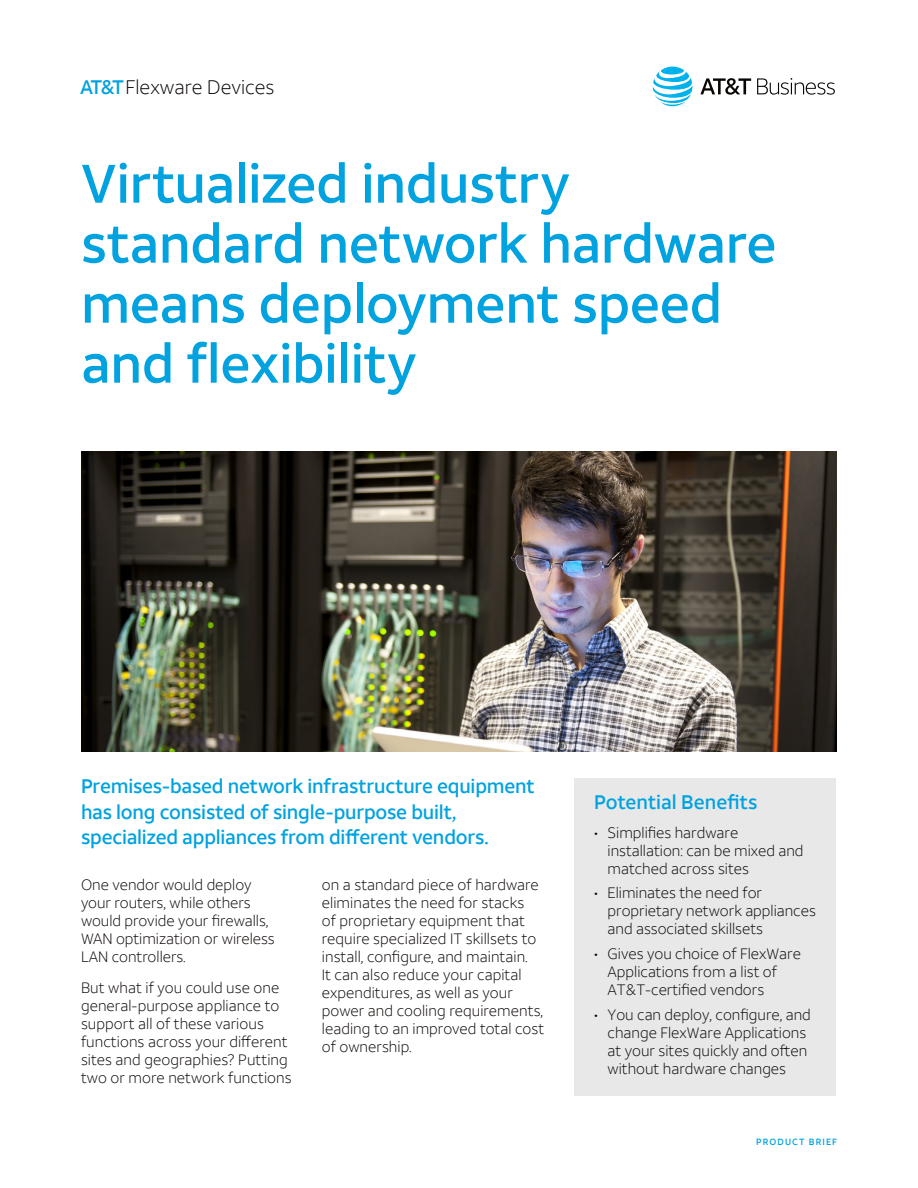
<style>
.page{position:relative;width:918px;height:1188px;background:#fff}
.page>*{position:absolute;margin:0;border:0;box-sizing:border-box;transform-origin:0 0}
.t1{font:500 54px/60px "ATT Aleck Sans";letter-spacing:-.01em;color:#00a2df}
.Callout{font:500 19.5px/25.5px "ATT Aleck Sans";letter-spacing:-.01em;color:#00a2df}
.Callout-2{font:300 19.5px "ATT Aleck Sans";color:#0a0604}
.Bullets{font:500 19.5px "ATT Aleck Sans";color:#00a2df}
.t2{font:300 15px/18px "ATT Aleck Sans";color:#0a0604}
.t3{font:500 9px "ATT Aleck Sans";letter-spacing:.12em;color:#00a2df}
.s1{font-weight:500;color:#00a2df}
</style>
<div class="page">
<div style="left:575px;top:779px;width:261px;height:317px;background:#e8e8e9"></div>
<img style="left:81px;top:451px;width:756px;height:301px">
<svg style="left:653px;top:67px;width:39px;height:39px"></svg>
<svg style="left:700px;top:78px;width:51px;height:17px"></svg>
<svg style="left:757px;top:78px;width:78px;height:17px"></svg>
<p class="Callout-2" style="left:80px;top:76px;width:196px"><span class="s1">AT&amp;T</span> Flexware Devices</p>
<p class="t1" style="left:81px;top:154px;width:697px">Virtualized industry standard network hardware means deployment speed and flexibility</p>
<p class="Callout" style="left:81px;top:774px;width:455px">Premises-based network infrastructure equipment has long consisted of single-purpose built, specialized appliances from different vendors.</p>
<p class="t2" style="left:81px;top:875px;width:195px">One vendor would deploy your routers, while others would provide your firewalls,<br>WAN optimization or wireless<br>LAN controllers.</p>
<p class="t2" style="left:81px;top:979px;width:212px">But what if you could use one general-purpose appliance to support all of these various functions across your different sites and geographies? Putting two or more network functions</p>
<p class="t2" style="left:322px;top:875px;width:224px">on a standard piece of hardware eliminates the need for stacks<br>of proprietary equipment that require specialized IT skillsets to install, configure, and maintain.<br>It can also reduce your capital expenditures, as well as your power and cooling requirements, leading to an improved total cost of ownership.</p>
<p class="Bullets" style="left:594px;top:790px;width:165px">Potential Benefits</p>
<p class="t2" style="left:608px;top:823px;width:197px;text-indent:-14px">• Simplifies hardware installation: can be mixed and matched across sites</p>
<p class="t2" style="left:608px;top:884px;width:210px;text-indent:-14px">• Eliminates the need for proprietary network appliances and associated skillsets</p>
<p class="t2" style="left:608px;top:945px;width:195px;text-indent:-14px">• Gives you choice of FlexWare<br>Applications from a list of<br>AT&amp;T-certified vendors</p>
<p class="t2" style="left:608px;top:1006px;width:205px;text-indent:-14px">• You can deploy, configure, and change FlexWare Applications at your sites quickly and often without hardware changes</p>
<p class="t3" style="left:756px;top:1137px;width:82px">PRODUCT BRIEF</p>
</div>
